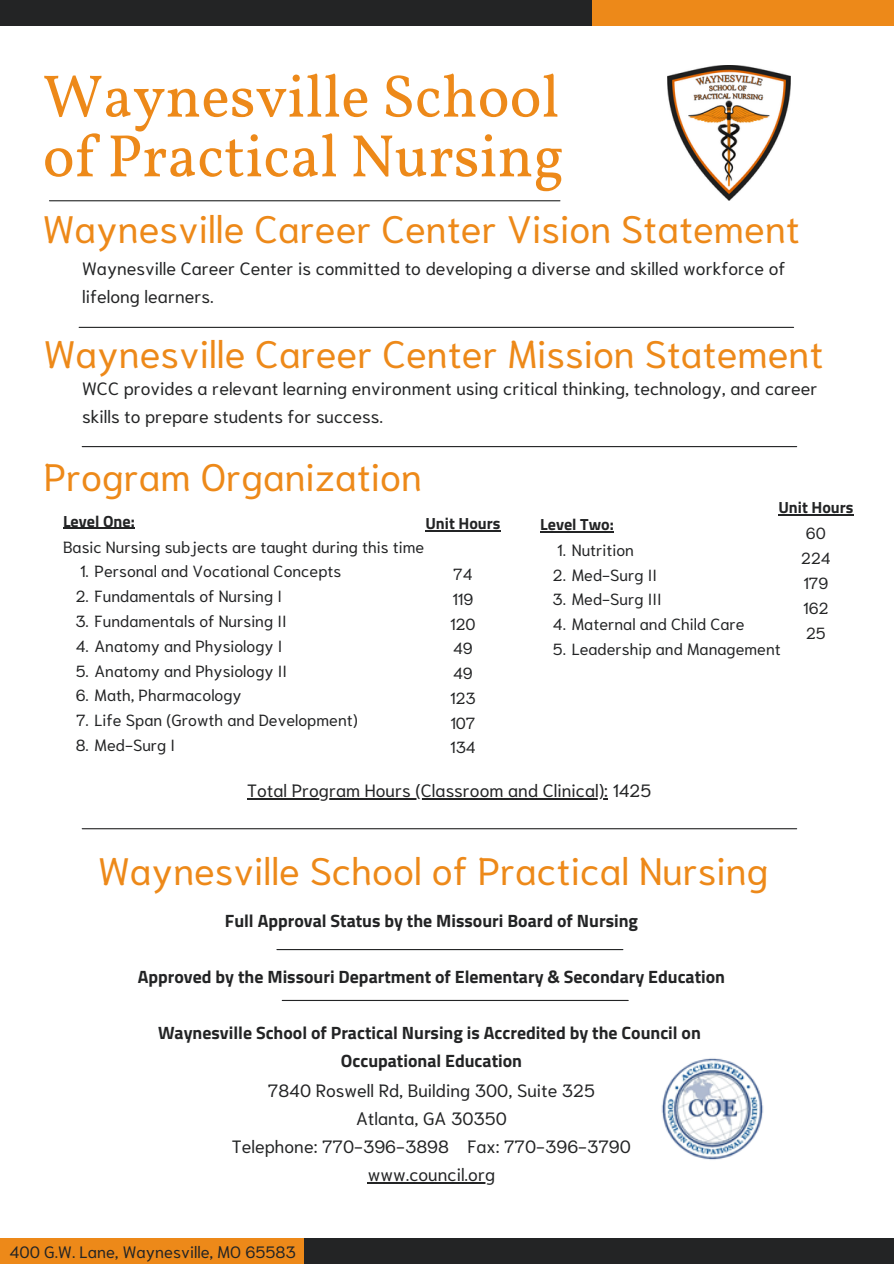
<style>
.page{position:relative;width:894px;height:1264px;background:#fff}
.page>*{position:absolute;margin:0;border:0;box-sizing:border-box;transform-origin:0 0}
.t1{font:60px/59.7px "Vollkorn";color:#ed8919}
.t2{font:38.25px "Niramit";color:#ed8919}
.t3{font:17.85px/28.2px "Niramit";color:#232425}
.t4{font:700 17.85px "Titillium Web";color:#232425}
.t5{font:16.5px "Niramit";color:#232425}
.t6{font:16.05px "Niramit";color:#232425}
.t7{font:700 16.05px "Titillium Web";color:#232425}
</style>
<div class="page">
<div style="left:0;top:0;width:592px;height:26px;background:#232425"></div>
<div style="left:304px;top:1238px;width:589px;height:25px;background:#232425"></div>
<div style="left:592px;top:0;width:301px;height:26px;background:#ed8919"></div>
<div style="left:0;top:1238px;width:304px;height:25px;background:#ed8919"></div>
<hr style="left:49px;top:200px;width:510px;height:1px;background:#232425">
<img style="left:667px;top:65px;width:122px;height:136px">
<hr style="left:82px;top:828px;width:714px;height:1px;background:#232425">
<hr style="left:367px;top:1182px;width:128px;height:1px;background:#232425">
<hr style="left:282px;top:999px;width:346px;height:2px;background:#232425">
<hr style="left:277px;top:949px;width:345px;height:1px;background:#232425">
<img style="left:661px;top:1058px;width:103px;height:102px">
<hr style="left:63px;top:528px;width:72px;height:1px;background:#232425">
<hr style="left:425px;top:530px;width:75px;height:1px;background:#232425">
<hr style="left:247px;top:798px;width:361px;height:1px;background:#232425">
<hr style="left:79px;top:327px;width:714px;height:1px;background:#232425">
<hr style="left:82px;top:446px;width:714px;height:1px;background:#232425">
<hr style="left:540px;top:531px;width:73px;height:1px;background:#232425">
<hr style="left:778px;top:514px;width:75px;height:1px;background:#232425">
<p class="t1" style="left:43px;top:71px;width:523px">Waynesville School of Practical Nursing</p>
<p class="t2" style="left:43px;top:201px;width:758px">Waynesville Career Center Vision Statement</p>
<p class="t3" style="left:82px;top:252px;width:704px">Waynesville Career Center is committed to developing a diverse and skilled workforce of lifelong learners.</p>
<p class="t2" style="left:44px;top:325px;width:781px">Waynesville Career Center Mission Statement</p>
<p class="t3" style="left:82px;top:372px;width:736px">WCC provides a relevant learning environment using critical thinking, technology, and career skills to prepare students for success.</p>
<p class="t2" style="left:44px;top:449px;width:380px">Program Organization</p>
<p class="t7" style="left:778px;top:495px;width:77px">Unit Hours</p>
<p class="t6" style="left:805px;top:521px;width:21px">60</p>
<p class="t6" style="left:801px;top:546px;width:31px">224</p>
<p class="t6" style="left:803px;top:571px;width:26px">179</p>
<p class="t6" style="left:803px;top:596px;width:27px">162</p>
<p class="t6" style="left:805px;top:620px;width:21px">25</p>
<p class="t7" style="left:63px;top:508px;width:73px">Level One:</p>
<p class="t6" style="left:63px;top:535px;width:362px">Basic Nursing subjects are taught during this time</p>
<p class="t7" style="left:425px;top:511px;width:77px">Unit Hours</p>
<p class="t6" style="left:453px;top:562px;width:21px">74</p>
<p class="t6" style="left:452px;top:587px;width:22px">119</p>
<p class="t6" style="left:450px;top:612px;width:27px">120</p>
<p class="t6" style="left:453px;top:636px;width:21px">49</p>
<p class="t6" style="left:453px;top:661px;width:21px">49</p>
<p class="t6" style="left:450px;top:686px;width:27px">123</p>
<p class="t6" style="left:450px;top:711px;width:27px">107</p>
<p class="t6" style="left:450px;top:735px;width:27px">134</p>
<p class="t3" style="left:247px;top:774px;width:405px">Total Program Hours (Classroom and Clinical): 1425</p>
<p class="t7" style="left:540px;top:512px;width:75px">Level Two:</p>
<p class="t6" style="left:557px;top:538px;width:78px">1. Nutrition</p>
<p class="t6" style="left:553px;top:563px;width:105px">2. Med-Surg II</p>
<p class="t6" style="left:552px;top:587px;width:111px">3. Med-Surg III</p>
<p class="t6" style="left:553px;top:612px;width:193px">4. Maternal and Child Care</p>
<p class="t6" style="left:552px;top:637px;width:229px">5. Leadership and Management</p>
<p class="t6" style="left:80px;top:559px;width:263px">1. Personal and Vocational Concepts</p>
<p class="t6" style="left:76px;top:584px;width:208px">2. Fundamentals of Nursing I</p>
<p class="t6" style="left:75px;top:609px;width:213px">3. Fundamentals of Nursing II</p>
<p class="t6" style="left:76px;top:634px;width:208px">4. Anatomy and Physiology I</p>
<p class="t6" style="left:76px;top:658px;width:213px">5. Anatomy and Physiology II</p>
<p class="t6" style="left:76px;top:683px;width:167px">6. Math, Pharmacology</p>
<p class="t6" style="left:76px;top:708px;width:283px">7. Life Span (Growth and Development)</p>
<p class="t6" style="left:76px;top:733px;width:101px">8. Med-Surg I</p>
<p class="t2" style="left:98px;top:843px;width:671px">Waynesville School of Practical Nursing</p>
<p class="t4" style="left:225px;top:906px;width:414px">Full Approval Status by the Missouri Board of Nursing</p>
<p class="t4" style="left:138px;top:962px;width:588px">Approved by the Missouri Department of Elementary &amp; Secondary Education</p>
<p class="t4" style="left:158px;top:1018px;width:544px">Waynesville School of Practical Nursing is Accredited by the Council on</p>
<p class="t4" style="left:341px;top:1047px;width:183px">Occupational Education</p>
<p class="t3" style="left:268px;top:1074px;width:328px">7840 Roswell Rd, Building 300, Suite 325</p>
<p class="t3" style="left:356px;top:1102px;width:152px">Atlanta, GA 30350</p>
<p class="t3" style="left:232px;top:1130px;width:400px">Telephone: 770-396-3898 Fax: 770-396-3790</p>
<p class="t3" style="left:367px;top:1158px;width:129px">www.council.org</p>
<p class="t5" style="left:10px;top:1239px;width:288px">400 G.W. Lane, Waynesville, MO 65583</p>
</div>
